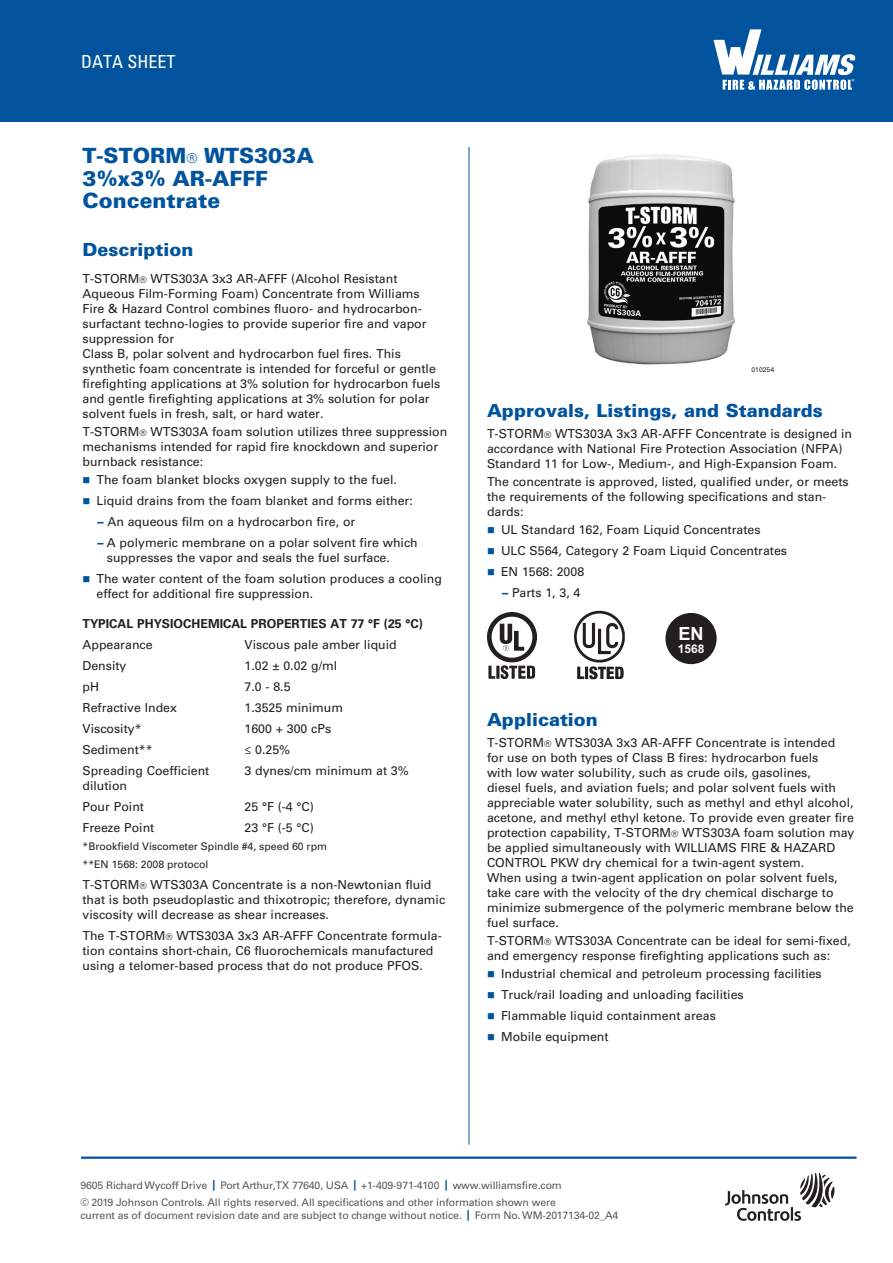
<style>
.page{position:relative;width:893px;height:1263px;background:#fff}
.page>*{position:absolute;margin:0;border:0;box-sizing:border-box;transform-origin:0 0}
._02_Data_Sheet_Heade{font:900 21px "Univers LT Std";color:#01539e}
.t1{font:700 18.15px "Arial";color:#fff}
._03_12_pt_Blue_Heade{font:900 18px "Univers LT Std";color:#01539e}
.t2{font:condensed 18px "Univers LT Std";color:#fff}
._06_Text_8_25{font:12.3px/15px "Univers LT Std";color:#231f20}
._07_Bullet_Text_1st{font:12.3px/15px "Univers LT Std";color:#231f20}
._05_Text_1st_Graph{font:12.3px/15px "Univers LT Std";color:#231f20}
._08_Bullet_Text{font:12.3px/15px "Univers LT Std";color:#231f20}
._09_Tabbed_Copy{font:12.3px "Univers LT Std";color:#231f20}
._04_Bold_Subhead{font:700 12.3px "Univers LT Std";color:#231f20}
.t3{font:700 12px "Arial";color:#fff}
._27_Tagline-Boilerpl{font:10.5px/13.2px "Univers LT Std";letter-spacing:-.01em;color:#57585a}
._16_Note_7_pt__type{font:10.5px "Univers LT Std";color:#231f20}
._13_Anchor_Figure{font:6.75px "Univers LT Std";color:#231f20}
.s1{font-weight:400;font-size:13.5px}
.s2{font-size:9px}
.s3{color:#01539e}
.s4{font-weight:900;color:#01539e}
.s5{font-weight:700;color:#01539e}
</style>
<div class="page">
<hr style="left:469px;top:147px;width:1px;height:998px;background:#01539e">
<hr style="left:81px;top:1156px;width:775px;height:3px;background:#01539e">
<svg style="left:725px;top:1173px;width:109px;height:48px"></svg>
<div style="left:0;top:0;width:893px;height:122px;background:#01539e"></div>
<svg style="left:713px;top:29px;width:142px;height:61px"></svg>
<img style="left:587px;top:154px;width:148px;height:211px">
<img style="left:487px;top:613px;width:50px;height:66px">
<img style="left:574px;top:611px;width:51px;height:69px">
<div style="left:665px;top:613px;width:52px;height:51px;background:#231f20;border-radius:50%"></div>
<h3 class="t2" style="left:81px;top:50px;width:96px">DATA SHEET</h3>
<p class="_02_Data_Sheet_Heade" style="left:82px;top:142px;width:233px">T-STORM<span class="s1">®</span> WTS303A</p>
<p class="_02_Data_Sheet_Heade" style="left:82px;top:165px;width:187px">3%x3% AR-AFFF</p>
<p class="_02_Data_Sheet_Heade" style="left:82px;top:187px;width:139px">Concentrate</p>
<p class="_03_12_pt_Blue_Heade" style="left:82px;top:238px;width:112px">Description</p>
<p class="_06_Text_8_25" style="left:82px;top:271px;width:359px">T-STORM<span class="s2">®</span> WTS303A 3x3 AR-AFFF (Alcohol Resistant Aqueous Film-Forming Foam) Concentrate from Williams Fire &amp; Hazard Control combines fluoro- and hydrocarbon&shy;surfactant techno-logies to provide superior fire and vapor suppression for<br>Class B, polar solvent and hydrocarbon fuel fires. This synthetic foam concentrate is intended for forceful or gentle firefighting applications at 3% solution for hydrocarbon fuels and gentle firefighting applications at 3% solution for polar solvent fuels in fresh, salt, or hard water.</p>
<p class="_07_Bullet_Text_1st" style="left:82px;top:424px;width:366px">T-STORM<span class="s2">®</span> WTS303A foam solution utilizes three suppression mechanisms intended for rapid fire knockdown and superior burnback resistance:</p>
<p class="_07_Bullet_Text_1st" style="left:82px;top:472px;width:316px"><span class="s3">■</span> The foam blanket blocks oxygen supply to the fuel.</p>
<p class="_08_Bullet_Text" style="left:82px;top:493px;width:332px"><span class="s3">■</span> Liquid drains from the foam blanket and forms either:</p>
<p class="_08_Bullet_Text" style="left:98px;top:514px;width:259px"><span class="s4">–</span> An aqueous film on a hydrocarbon fire, or</p>
<p class="_08_Bullet_Text" style="left:107px;top:535px;width:312px;text-indent:-9px"><span class="s4">–</span> A polymeric membrane on a polar solvent fire which suppresses the vapor and seals the fuel surface.</p>
<p class="_08_Bullet_Text" style="left:97px;top:571px;width:347px;text-indent:-14px"><span class="s3">■</span> The water content of the foam solution produces a cooling effect for additional fire suppression.</p>
<p class="_04_Bold_Subhead" style="left:82px;top:617px;width:342px">TYPICAL PHYSIOCHEMICAL PROPERTIES AT 77 °F (25 °C)</p>
<p class="_09_Tabbed_Copy" style="left:82px;top:638px;width:72px">Appearance</p>
<p class="_09_Tabbed_Copy" style="left:245px;top:638px;width:154px">Viscous pale amber liquid</p>
<p class="_09_Tabbed_Copy" style="left:82px;top:659px;width:46px">Density</p>
<p class="_09_Tabbed_Copy" style="left:245px;top:659px;width:94px">1.02 ± 0.02 g/ml</p>
<p class="_09_Tabbed_Copy" style="left:82px;top:680px;width:18px">pH</p>
<p class="_09_Tabbed_Copy" style="left:245px;top:680px;width:48px">7.0 - 8.5</p>
<p class="_09_Tabbed_Copy" style="left:82px;top:701px;width:96px">Refractive Index</p>
<p class="_09_Tabbed_Copy" style="left:245px;top:701px;width:100px">1.3525 minimum</p>
<p class="_09_Tabbed_Copy" style="left:82px;top:722px;width:61px">Viscosity*</p>
<p class="_09_Tabbed_Copy" style="left:245px;top:722px;width:88px">1600 + 300 cPs</p>
<p class="_09_Tabbed_Copy" style="left:82px;top:743px;width:72px">Sediment**</p>
<p class="_09_Tabbed_Copy" style="left:245px;top:743px;width:47px">≤ 0.25%</p>
<p class="_09_Tabbed_Copy" style="left:82px;top:764px;width:128px">Spreading Coefficient</p>
<p class="_09_Tabbed_Copy" style="left:245px;top:764px;width:166px">3 dynes/cm minimum at 3%</p>
<p class="_09_Tabbed_Copy" style="left:82px;top:779px;width:46px">dilution</p>
<p class="_09_Tabbed_Copy" style="left:82px;top:800px;width:63px">Pour Point</p>
<p class="_09_Tabbed_Copy" style="left:245px;top:800px;width:71px">25 °F (-4 °C)</p>
<p class="_09_Tabbed_Copy" style="left:82px;top:821px;width:73px">Freeze Point</p>
<p class="_09_Tabbed_Copy" style="left:245px;top:821px;width:71px">23 °F (-5 °C)</p>
<p class="_16_Note_7_pt__type" style="left:82px;top:840px;width:246px">*Brookfield Viscometer Spindle #4, speed 60 rpm</p>
<p class="_16_Note_7_pt__type" style="left:82px;top:858px;width:128px">**EN 1568: 2008 protocol</p>
<p class="_06_Text_8_25" style="left:82px;top:877px;width:364px">T-STORM<span class="s2">®</span> WTS303A Concentrate is a non-Newtonian fluid that is both pseudoplastic and thixotropic; therefore, dynamic viscosity will decrease as shear increases.</p>
<p class="_06_Text_8_25" style="left:82px;top:928px;width:361px">The T-STORM<span class="s2">®</span> WTS303A 3x3 AR-AFFF Concentrate formula&shy;tion contains short-chain, C6 fluorochemicals manufactured using a telomer-based process that do not produce PFOS.</p>
<p class="_13_Anchor_Figure" style="left:752px;top:365px;width:24px">010254</p>
<p class="_03_12_pt_Blue_Heade" style="left:487px;top:399px;width:337px">Approvals, Listings, and Standards</p>
<p class="_07_Bullet_Text_1st" style="left:487px;top:426px;width:367px">T-STORM<span class="s2">®</span> WTS303A 3x3 AR-AFFF Concentrate is designed in accordance with National Fire Protection Association (NFPA)<br>Standard 11 for Low-, Medium-, and High-Expansion Foam.</p>
<p class="_07_Bullet_Text_1st" style="left:487px;top:474px;width:363px">The concentrate is approved, listed, qualified under, or meets the requirements of the following specifications and stan&shy;dards:</p>
<p class="_07_Bullet_Text_1st" style="left:487px;top:522px;width:275px"><span class="s3">■</span> UL Standard 162, Foam Liquid Concentrates</p>
<p class="_08_Bullet_Text" style="left:487px;top:543px;width:302px"><span class="s3">■</span> ULC S564, Category 2 Foam Liquid Concentrates</p>
<p class="_08_Bullet_Text" style="left:487px;top:564px;width:99px"><span class="s3">■</span> EN 1568: 2008</p>
<p class="_08_Bullet_Text" style="left:502px;top:585px;width:80px"><span class="s4">–</span> Parts 1, 3, 4</p>
<p class="t1" style="left:678px;top:621px;width:27px">EN</p>
<p class="t3" style="left:678px;top:640px;width:28px">1568</p>
<p class="_03_12_pt_Blue_Heade" style="left:487px;top:708px;width:112px">Application</p>
<p class="_05_Text_1st_Graph" style="left:487px;top:735px;width:369px">T-STORM<span class="s2">®</span> WTS303A 3x3 AR-AFFF Concentrate is intended for use on both types of Class B fires: hydrocarbon fuels<br>with low water solubility, such as crude oils, gasolines,<br>diesel fuels, and aviation fuels; and polar solvent fuels with appreciable water solubility, such as methyl and ethyl alcohol, acetone, and methyl ethyl ketone. To provide even greater fire protection capability, T-STORM<span class="s2">®</span> WTS303A foam solution may be applied simultaneously with WILLIAMS FIRE &amp; HAZARD CONTROL PKW dry chemical for a twin-agent system.<br>When using a twin-agent application on polar solvent fuels, take care with the velocity of the dry chemical discharge to minimize submergence of the polymeric membrane below the fuel surface.</p>
<p class="_07_Bullet_Text_1st" style="left:487px;top:933px;width:365px">T-STORM<span class="s2">®</span> WTS303A Concentrate can be ideal for semi-fixed, and emergency response firefighting applications such as:</p>
<p class="_07_Bullet_Text_1st" style="left:487px;top:966px;width:336px"><span class="s3">■</span> Industrial chemical and petroleum processing facilities</p>
<p class="_08_Bullet_Text" style="left:487px;top:987px;width:258px"><span class="s3">■</span> Truck/rail loading and unloading facilities</p>
<p class="_08_Bullet_Text" style="left:487px;top:1008px;width:230px"><span class="s3">■</span> Flammable liquid containment areas</p>
<p class="_08_Bullet_Text" style="left:487px;top:1029px;width:123px"><span class="s3">■</span> Mobile equipment</p>
<p class="_27_Tagline-Boilerpl" style="left:80px;top:1179px;width:483px">9605 Richard Wycoff Drive <span class="s5">|</span> Port Arthur,TX 77640, USA <span class="s5">|</span> +1-409-971-4100 <span class="s5">|</span> www.williamsfire.com</p>
<p class="_27_Tagline-Boilerpl" style="left:80px;top:1195px;width:539px">© 2019 Johnson Controls. All rights reserved. All specifications and other information shown were<br>current as of document revision date and are subject to change without notice. <span class="s5">|</span> Form No. WM-2017134-02_A4</p>
</div>
